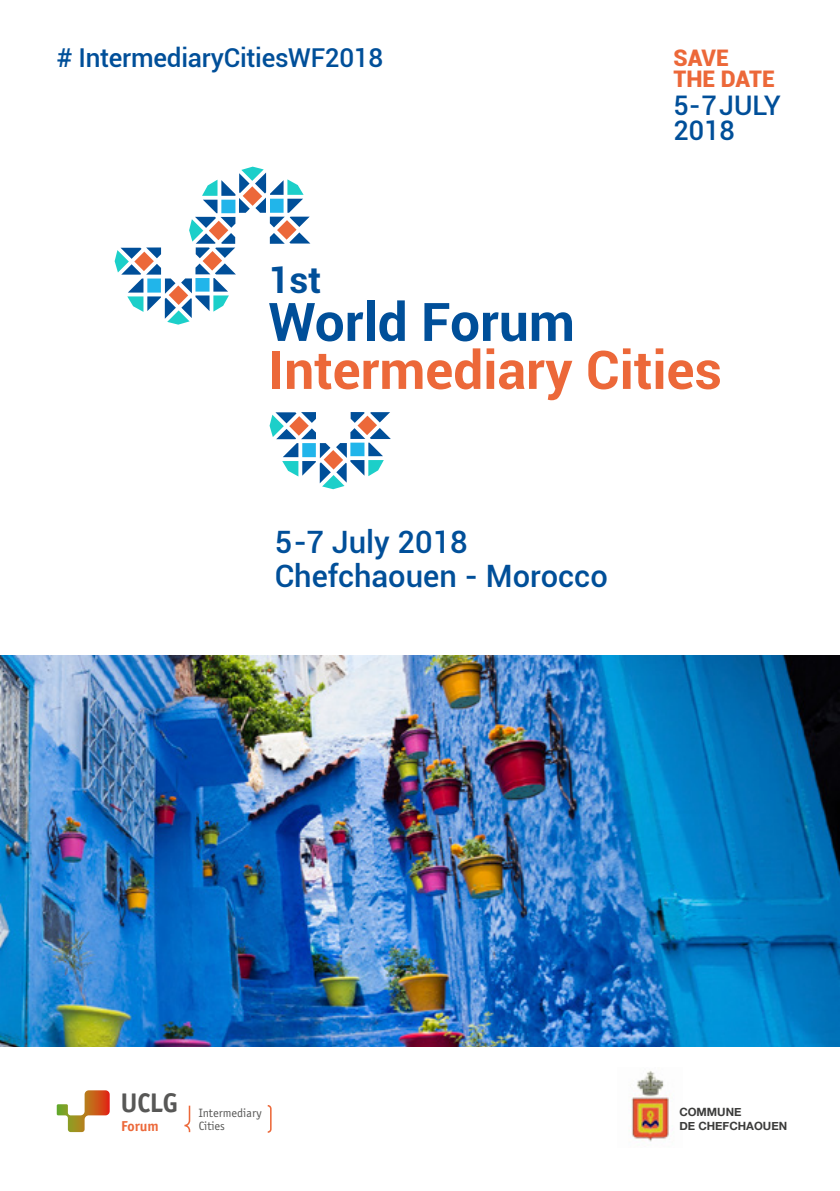
<style>
.page{position:relative;width:840px;height:1191px;background:#fff}
.page>*{position:absolute;margin:0;border:0;box-sizing:border-box;transform-origin:0 0}
.t1{font:700 53.2px "Roboto";color:#ec6839}
.t2{font:700 53.2px "Roboto";color:#004f99}
.t3{font:700 36.6px "Roboto";color:#004f99}
.t4{font:500 30.8px/34px "Roboto";color:#004f99}
.t5{font:500 27px/24.6px "Roboto";color:#004f99}
.t6{font:700 27px "Officina San ITC";color:#575756}
.t7{font:500 26px "Roboto";letter-spacing:-.01em;color:#004f99}
.t8{font:900 22.8px/20.8px "Roboto";color:#ec6839}
.t9{font:700 14.4px "Officina San ITC";color:#ec6839}
.t10{font:12px "Officina San ITC";color:#575756}
.t11{font:700 11.4px/14.2px "Helvetica Neue";color:#3c3c3b}
</style>
<div class="page">
<img style="left:629px;top:1070px;width:40px;height:72px">
<svg style="left:269px;top:412px;width:121px;height:77px"></svg>
<svg style="left:115px;top:167px;width:195px;height:158px"></svg>
<img style="left:0;top:655px;width:839px;height:391px">
<svg style="left:184px;top:1105px;width:6px;height:27px"></svg>
<svg style="left:267px;top:1105px;width:4px;height:27px"></svg>
<svg style="left:57px;top:1090px;width:53px;height:42px"></svg>
<p class="t7" style="left:57px;top:39px;width:328px"># IntermediaryCitiesWF2018</p>
<p class="t8" style="left:673px;top:47px;width:103px">SAVE<br>THE DATE</p>
<p class="t5" style="left:673px;top:92px;width:109px">5-7 JULY<br>2018</p>
<p class="t3" style="left:268px;top:254px;width:54px">1st</p>
<h1 class="t2" style="left:268px;top:284px;width:307px">World Forum</h1>
<h1 class="t1" style="left:268px;top:332px;width:454px">Intermediary Cities</h1>
<p class="t4" style="left:274px;top:524px;width:334px">5-7 July 2018<br>Chefchaouen - Morocco</p>
<p class="t6" style="left:121px;top:1086px;width:59px">UCLG</p>
<p class="t10" style="left:198px;top:1106px;width:65px">Intermediary</p>
<p class="t9" style="left:121px;top:1117px;width:39px">Forum</p>
<p class="t10" style="left:198px;top:1119px;width:28px">Cities</p>
<p class="t11" style="left:679px;top:1104px;width:109px">COMMUNE<br>DE CHEFCHAOUEN</p>
</div>
